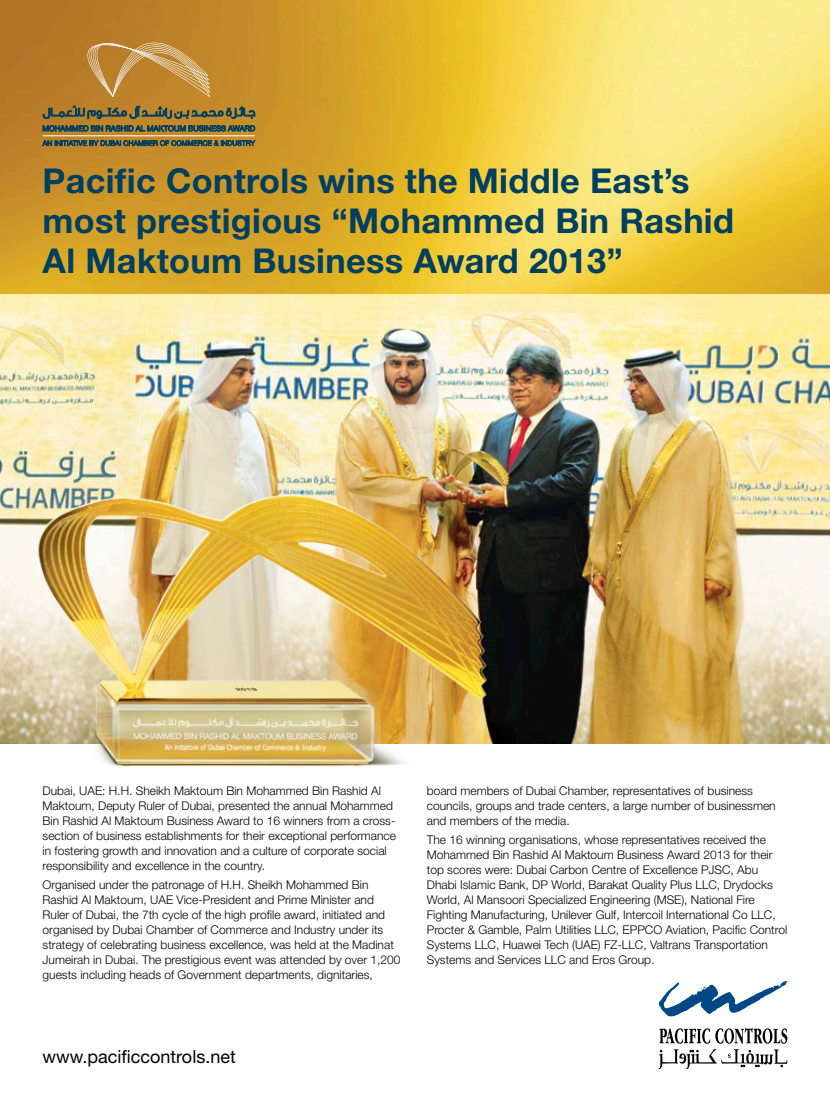
<style>
.page{position:relative;width:830px;height:1106px;background:#fff}
.page>*{position:absolute;margin:0;border:0;box-sizing:border-box;transform-origin:0 0}
.t1{font:700 34.2px/39.9px "Helvetica Neue";letter-spacing:.01em;color:#003f5f}
.t2{font:18px "Helvetica Neue";color:#000}
.t3{font:300 12px/15px "Helvetica Neue";color:#000}
</style>
<div class="page">
<img style="left:0;top:0;width:829px;height:294px">
<img style="left:0;top:294px;width:829px;height:449px">
<svg style="left:658px;top:981px;width:129px;height:35px"></svg>
<svg style="left:658px;top:1027px;width:129px;height:42px"></svg>
<img style="left:19px;top:453px;width:473px;height:314px">
<svg style="left:86px;top:39px;width:124px;height:58px;background:#c39044"></svg>
<svg style="left:43px;top:106px;width:212px;height:13px;background:#7b6c3c"></svg>
<svg style="left:43px;top:125px;width:212px;height:6px"></svg>
<svg style="left:42px;top:140px;width:213px;height:6px"></svg>
<hr style="left:43px;top:135px;width:212px;height:1px;background:#fff">
<h1 class="t1" style="left:43px;top:160px;width:692px">Pacific Controls wins the Middle East’s most prestigious “Mohammed Bin Rashid<br>Al Maktoum Business Award 2013”</h1>
<p class="t3" style="left:43px;top:783px;width:355px">Dubai, UAE: H.H. Sheikh Maktoum Bin Mohammed Bin Rashid Al Maktoum, Deputy Ruler of Dubai, presented the annual Mohammed Bin Rashid Al Maktoum Business Award to 16 winners from a cross&shy;section of business establishments for their exceptional performance in fostering growth and innovation and a culture of corporate social responsibility and excellence in the country.</p>
<p class="t3" style="left:43px;top:876px;width:359px">Organised under the patronage of H.H. Sheikh Mohammed Bin Rashid Al Maktoum, UAE Vice-President and Prime Minister and Ruler of Dubai, the 7th cycle of the high profile award, initiated and organised by Dubai Chamber of Commerce and Industry under its strategy of celebrating business excellence, was held at the Madinat Jumeirah in Dubai. The prestigious event was attended by over 1,200 guests including heads of Government departments, dignitaries,</p>
<p class="t3" style="left:426px;top:783px;width:350px">board members of Dubai Chamber, representatives of business councils, groups and trade centers, a large number of businessmen and members of the media.</p>
<p class="t3" style="left:426px;top:832px;width:362px">The 16 winning organisations, whose representatives received the Mohammed Bin Rashid Al Maktoum Business Award 2013 for their top scores were: Dubai Carbon Centre of Excellence PJSC, Abu Dhabi Islamic Bank, DP World, Barakat Quality Plus LLC, Drydocks World, Al Mansoori Specialized Engineering (MSE), National Fire Fighting Manufacturing, Unilever Gulf, Intercoil International Co LLC, Procter &amp; Gamble, Palm Utilities LLC, EPPCO Aviation, Pacific Control Systems LLC, Huawei Tech (UAE) FZ-LLC, Valtrans Transportation Systems and Services LLC and Eros Group.</p>
<h2 class="t2" style="left:43px;top:1046px;width:194px">www.pacificcontrols.net</h2>
</div>
